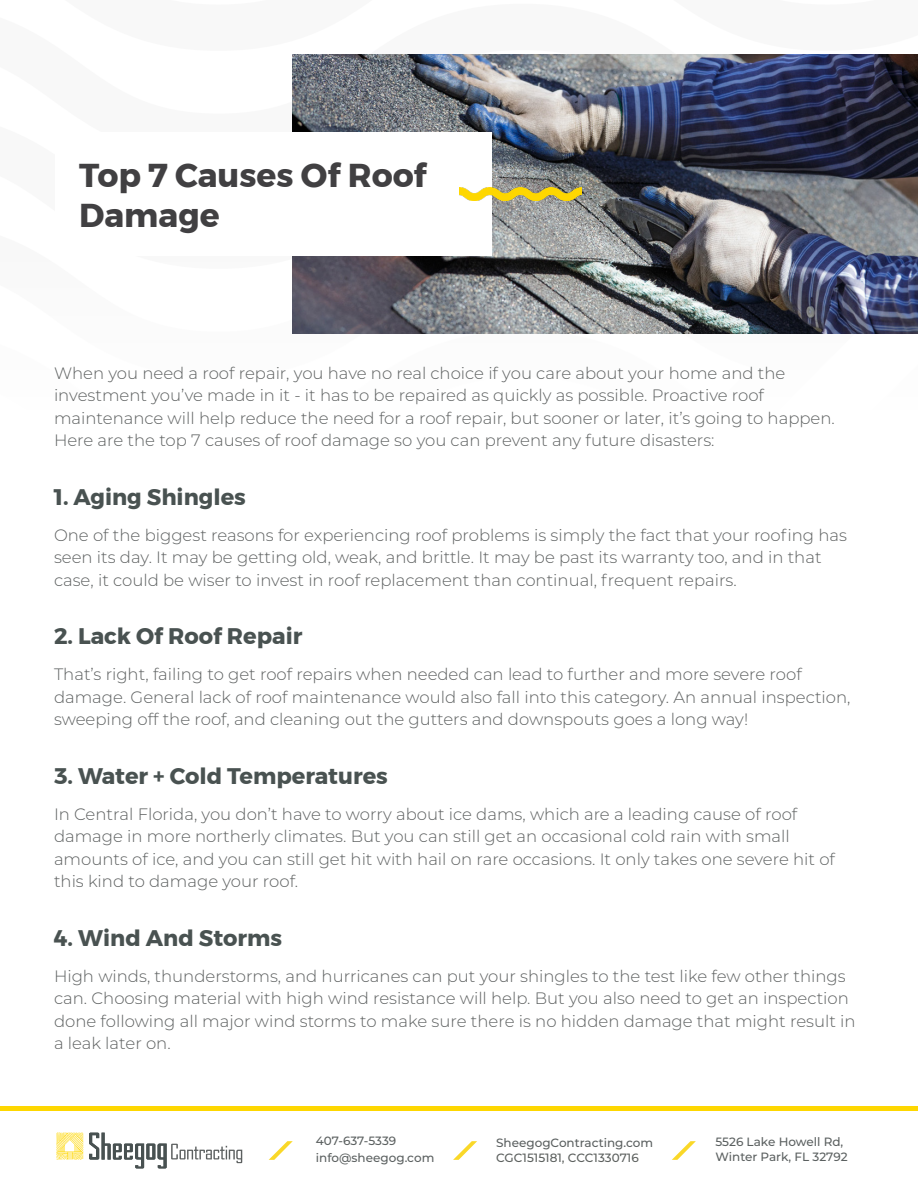
<style>
.page{position:relative;width:918px;height:1188px;background:#fff}
.page>*{position:absolute;margin:0;border:0;box-sizing:border-box;transform-origin:0 0}
.t1{font:700 33px/39.6px "Montserrat";color:#414042}
.t2{font:700 22.5px "Montserrat";color:#495251}
.t3{font:300 16.5px/22.5px "Montserrat";color:#5d6060}
.t4{font:500 12px/15px "Montserrat";color:#5b6060}
.t5{font:500 12px "Montserrat";color:#5c605e}
</style>
<div class="page">
<hr style="left:0;top:1106px;width:918px;height:4px;background:#fed700">
<svg style="left:453px;top:1141px;width:24px;height:19px"></svg>
<svg style="left:269px;top:1141px;width:24px;height:19px"></svg>
<svg style="left:672px;top:1141px;width:24px;height:19px"></svg>
<svg style="left:56px;top:1133px;width:186px;height:35px"></svg>
<img style="left:293px;top:54px;width:625px;height:280px">
<div style="left:55px;top:133px;width:436px;height:123px;background:#fff"></div>
<img style="left:459px;top:188px;width:123px;height:13px">
<h1 class="t1" style="left:79px;top:156px;width:349px">Top 7 Causes Of Roof<br>Damage</h1>
<p class="t3" style="left:54px;top:361px;width:782px">When you need a roof repair, you have no real choice if you care about your home and the investment you’ve made in it - it has to be repaired as quickly as possible. Proactive roof maintenance will help reduce the need for a roof repair, but sooner or later, it’s going to happen.<br>Here are the top 7 causes of roof damage so you can prevent any future disasters:</p>
<h2 class="t2" style="left:54px;top:479px;width:193px">1. Aging Shingles</h2>
<p class="t3" style="left:54px;top:523px;width:794px">One of the biggest reasons for experiencing roof problems is simply the fact that your roofing has seen its day. It may be getting old, weak, and brittle. It may be past its warranty too, and in that case, it could be wiser to invest in roof replacement than continual, frequent repairs.</p>
<h2 class="t2" style="left:54px;top:618px;width:250px">2. Lack Of Roof Repair</h2>
<p class="t3" style="left:54px;top:663px;width:798px">That’s right, failing to get roof repairs when needed can lead to further and more severe roof damage. General lack of roof maintenance would also fall into this category. An annual inspection, sweeping off the roof, and cleaning out the gutters and downspouts goes a long way!</p>
<h2 class="t2" style="left:54px;top:758px;width:335px">3. Water + Cold Temperatures</h2>
<p class="t3" style="left:54px;top:802px;width:783px">In Central Florida, you don’t have to worry about ice dams, which are a leading cause of roof damage in more northerly climates. But you can still get an occasional cold rain with small amounts of ice, and you can still get hit with hail on rare occasions. It only takes one severe hit of this kind to damage your roof.</p>
<h2 class="t2" style="left:54px;top:920px;width:230px">4. Wind And Storms</h2>
<p class="t3" style="left:54px;top:964px;width:803px">High winds, thunderstorms, and hurricanes can put your shingles to the test like few other things can. Choosing material with high wind resistance will help. But you also need to get an inspection done following all major wind storms to make sure there is no hidden damage that might result in a leak later on.</p>
<p class="t4" style="left:316px;top:1133px;width:82px">407-637-5339</p>
<p class="t4" style="left:716px;top:1134px;width:134px">5526 Lake Howell Rd,<br>Winter Park, FL 32792</p>
<p class="t4" style="left:496px;top:1135px;width:159px">SheegogContracting.com</p>
<p class="t4" style="left:316px;top:1149px;width:120px">info@sheegog.com</p>
<p class="t5" style="left:496px;top:1149px;width:144px">CGC1515181, CCC1330716</p>
</div>
